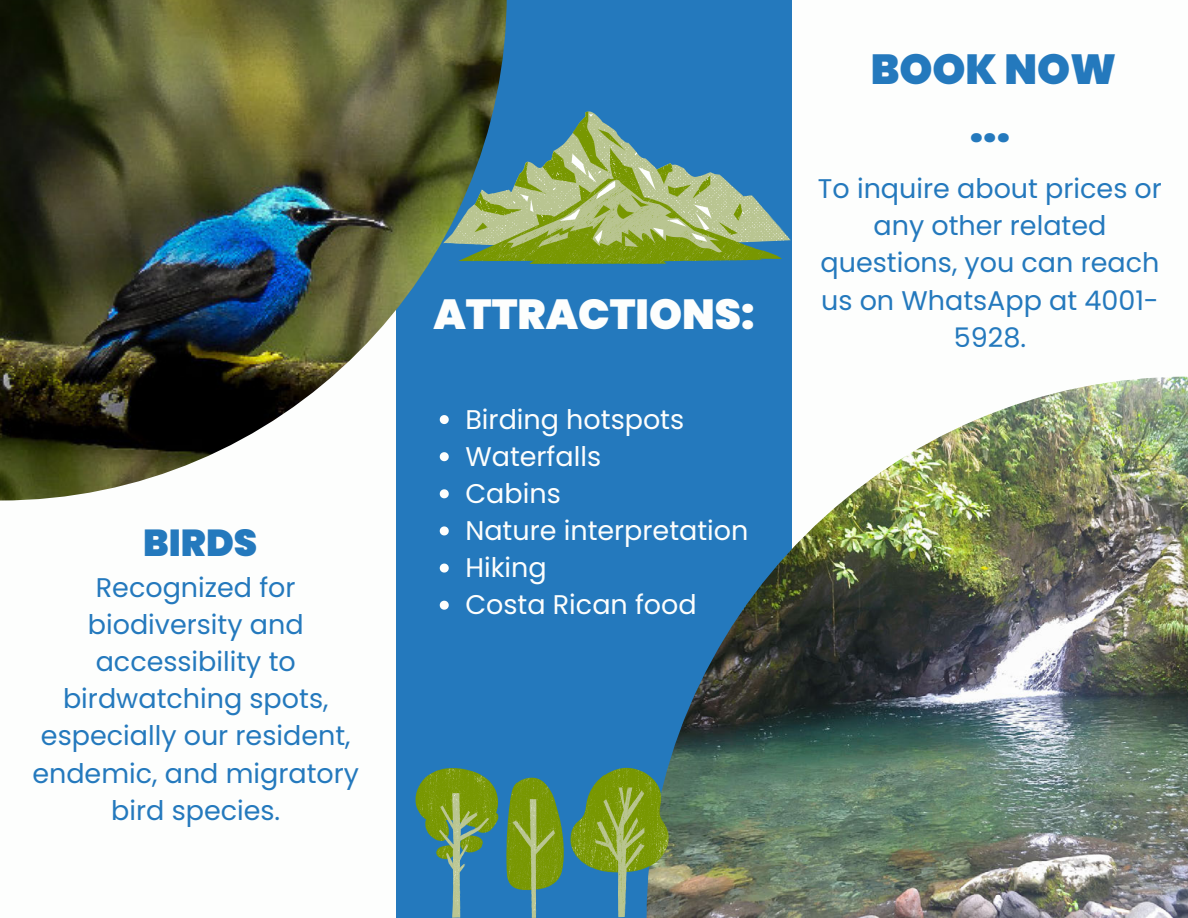
<style>
.page{position:relative;width:1188px;height:918px;background:#fff}
.page>*{position:absolute;margin:0;border:0;box-sizing:border-box;transform-origin:0 0}
.t1{font:900 42px "Poppins";color:#fdfefd}
.t2{font:900 42px "Poppins";color:#2479bd}
.t3{font:900 37.5px "Poppins";color:#2479bd}
.t4{font:27px/37px "Poppins";color:#2479bd;text-align:center}
.t5{font:27px "Poppins";color:#fdfefd}
</style>
<div class="page">
<div style="left:396px;top:0;width:396px;height:918px;background:#2479bd"></div>
<img style="left:667px;top:377px;width:521px;height:541px">
<svg style="left:440px;top:526px;width:9px;height:9px"></svg>
<svg style="left:440px;top:564px;width:9px;height:9px"></svg>
<svg style="left:440px;top:601px;width:9px;height:9px"></svg>
<svg style="left:571px;top:768px;width:97px;height:150px"></svg>
<svg style="left:415px;top:768px;width:84px;height:150px"></svg>
<svg style="left:506px;top:778px;width:58px;height:140px"></svg>
<img style="left:0;top:0;width:507px;height:501px">
<svg style="left:443px;top:111px;width:348px;height:136px"></svg>
<svg style="left:448px;top:112px;width:341px;height:135px"></svg>
<svg style="left:457px;top:111px;width:324px;height:153px"></svg>
<p class="t3" style="left:143px;top:517px;width:116px">BIRDS</p>
<p class="t4" style="left:32px;top:569px;width:328px">Recognized for biodiversity and accessibility to birdwatching spots, especially our resident, endemic, and migratory bird species.</p>
<p class="t1" style="left:433px;top:284px;width:323px">ATTRACTIONS:</p>
<p class="t5" style="left:465px;top:400px;width:220px">Birding hotspots</p>
<p class="t5" style="left:465px;top:437px;width:137px">Waterfalls</p>
<p class="t5" style="left:465px;top:474px;width:97px">Cabins</p>
<p class="t5" style="left:465px;top:512px;width:285px">Nature interpretation</p>
<p class="t5" style="left:465px;top:549px;width:83px">Hiking</p>
<p class="t5" style="left:465px;top:586px;width:233px">Costa Rican food</p>
<p class="t2" style="left:871px;top:40px;width:247px">BOOK NOW</p>
<p class="t2" style="left:970px;top:98px;width:42px">...</p>
<p class="t4" style="left:818px;top:170px;width:346px">To inquire about prices or any other related questions, you can reach us on WhatsApp at 4001-<br>5928.</p>
</div>
